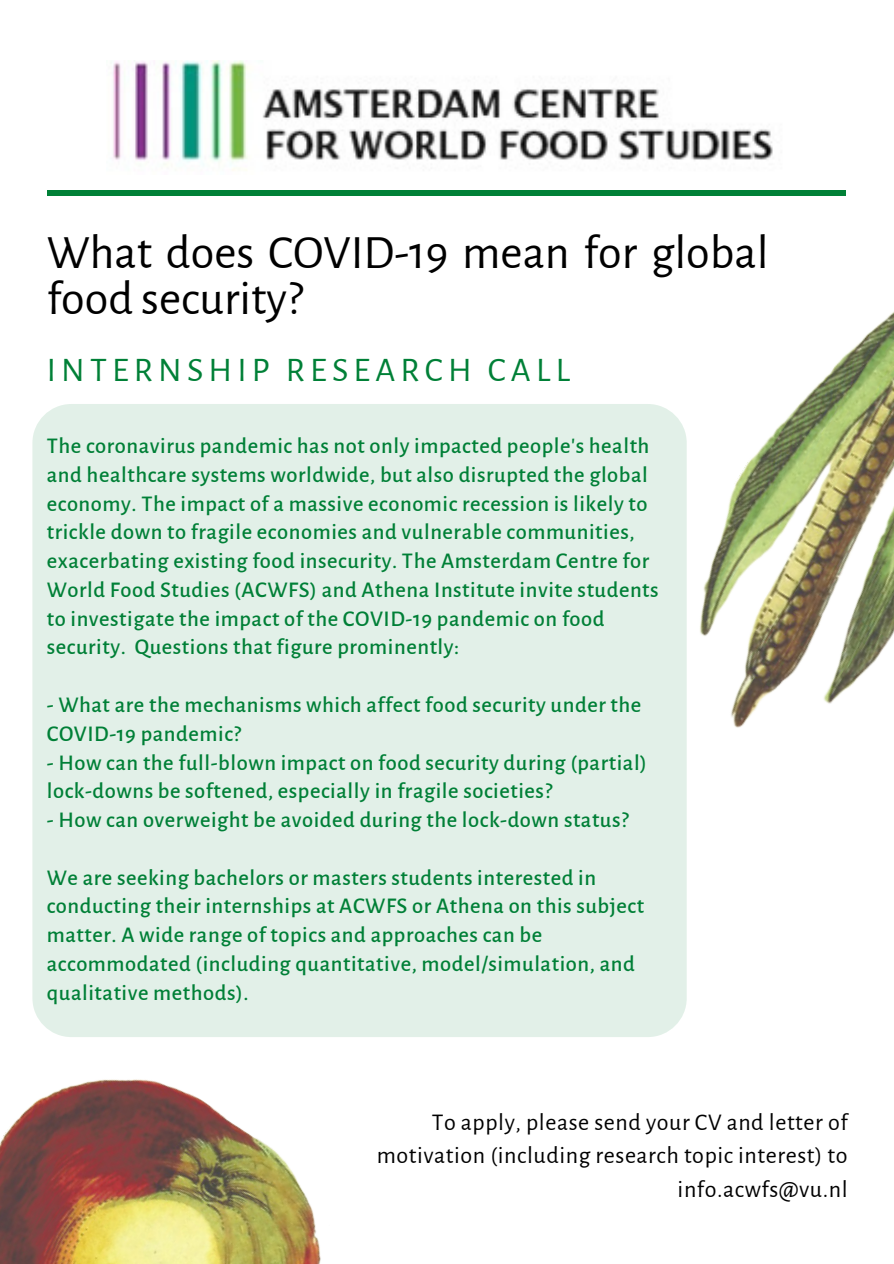
<style>
.page{position:relative;width:894px;height:1264px;background:#fff}
.page>*{position:absolute;margin:0;border:0;box-sizing:border-box;transform-origin:0 0}
.t1{font:48px/46px "Alegreya Sans";color:#000}
.t2{font:34.5px "Alegreya Sans";letter-spacing:.15em;color:#008037}
.t3{font:24px/33.5px "Alegreya Sans";letter-spacing:.025em;color:#000;text-align:right}
.t4{font:500 22.5px/28.8px "Alegreya Sans";letter-spacing:.025em;color:#008037}
</style>
<div class="page">
<div style="left:47px;top:190px;width:798px;height:6px;background:#008037"></div>
<div style="left:32px;top:404px;width:654px;height:633px;background:#e2f0e8;border-radius:39px"></div>
<img style="left:653px;top:312px;width:240px;height:463px">
<img style="left:0;top:1019px;width:321px;height:244px">
<img style="left:113px;top:61px;width:660px;height:110px">
<h1 class="t1" style="left:47px;top:231px;width:723px">What does COVID-19 mean for global food security?</h1>
<h2 class="t2" style="left:47px;top:350px;width:524px">INTERNSHIP RESEARCH CALL</h2>
<p class="t4" style="left:47px;top:432px;width:613px">The coronavirus pandemic has not only impacted people's health and healthcare systems worldwide, but also disrupted the global economy. The impact of a massive economic recession is likely to trickle down to fragile economies and vulnerable communities, exacerbating existing food insecurity. The Amsterdam Centre for World Food Studies (ACWFS) and Athena Institute invite students to investigate the impact of the COVID-19 pandemic on food security. Questions that figure prominently:</p>
<p class="t4" style="left:47px;top:690px;width:596px">- What are the mechanisms which affect food security under the<br>COVID-19 pandemic?</p>
<p class="t4" style="left:47px;top:748px;width:601px">- How can the full-blown impact on food security during (partial) lock-downs be softened, especially in fragile societies?</p>
<p class="t4" style="left:47px;top:806px;width:583px">- How can overweight be avoided during the lock-down status?</p>
<p class="t4" style="left:47px;top:863px;width:598px">We are seeking bachelors or masters students interested in conducting their internships at ACWFS or Athena on this subject matter. A wide range of topics and approaches can be accommodated (including quantitative, model/simulation, and qualitative methods).</p>
<p class="t3" style="left:376px;top:1105px;width:472px">To apply, please send your CV and letter of motivation (including research topic interest) to info.acwfs@vu.nl</p>
</div>
